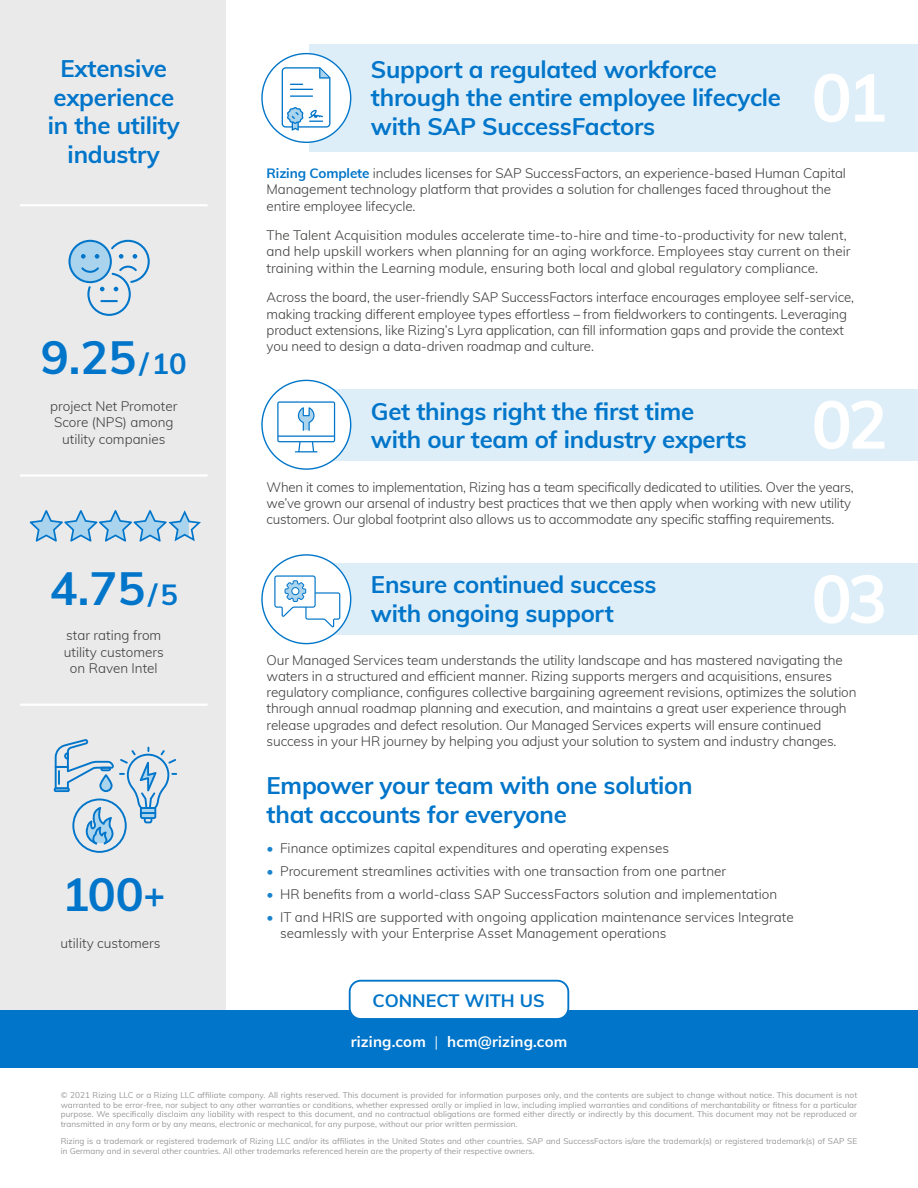
<style>
.page{position:relative;width:918px;height:1188px;background:#fff}
.page>*{position:absolute;margin:0;border:0;box-sizing:border-box;transform-origin:0 0}
.t1{font:700 46.65px "Muli";color:#0075c9}
.t2{font:700 24px/28.5px "Muli";letter-spacing:-.01em;color:#0075c9}
.t3{font:700 18px "Muli";color:#0075c9}
.t4{font:700 15px "Muli";letter-spacing:.01em;color:#fff}
.t5{font:300 13.5px/16.2px "Muli";letter-spacing:-.01em;color:#3c3c3b}
.t6{font:8.25px/9.9px "Muli";color:#98989a;text-align:justify}
.s1{font-size:29.1px}
.s2{font-size:36.45px}
.s3{font-weight:700;color:#0075c9}
.s4{color:#1a83ce}
.s5{font-weight:300}
</style>
<div class="page">
<div style="left:310px;top:563px;width:608px;height:72px;background:#ddeef8"></div>
<div style="left:310px;top:389px;width:608px;height:72px;background:#ddeef8"></div>
<div style="left:310px;top:44px;width:608px;height:108px;background:#ddeef8"></div>
<div style="left:0;top:0;width:226px;height:1011px;background:#eaeaeb"></div>
<div style="left:0;top:1011px;width:918px;height:57px;background:#0075c9"></div>
<svg style="left:68px;top:240px;width:82px;height:76px"></svg>
<svg style="left:54px;top:739px;width:123px;height:114px"></svg>
<svg style="left:30px;top:510px;width:171px;height:32px"></svg>
<hr style="left:20px;top:204px;width:188px;height:2px;background:#fff">
<hr style="left:20px;top:474px;width:188px;height:3px;background:#fff">
<hr style="left:20px;top:704px;width:188px;height:2px;background:#fff">
<div style="left:350px;top:981px;width:218px;height:38px;background:#fff;border-radius:11px"></div>
<div style="left:349px;top:980px;width:220px;height:40px;border:2px solid #0075c9;border-radius:11px"></div>
<div style="left:262px;top:54px;width:89px;height:88px;background:#fff;border-radius:50%"></div>
<svg style="left:281px;top:63px;width:52px;height:70px"></svg>
<div style="left:262px;top:380px;width:89px;height:89px;background:#fff;border-radius:50%"></div>
<svg style="left:275px;top:393px;width:63px;height:66px"></svg>
<div style="left:262px;top:555px;width:89px;height:89px;background:#fff;border-radius:50%"></div>
<svg style="left:272px;top:573px;width:70px;height:58px"></svg>
<svg style="left:814px;top:74px;width:35px;height:48px"></svg>
<svg style="left:855px;top:74px;width:30px;height:48px"></svg>
<svg style="left:814px;top:400px;width:70px;height:49px"></svg>
<svg style="left:814px;top:575px;width:70px;height:49px"></svg>
<h2 class="t2" style="left:48px;top:53px;width:134px;text-align:center">Extensive experience in the utility industry</h2>
<h1 class="t1" style="left:41px;top:323px;width:147px">9.25 <span class="s1">/ 10</span></h1>
<p class="t5" style="left:50px;top:398px;width:129px;text-align:center">project Net Promoter<br>Score (NPS) among utility companies</p>
<h1 class="t1" style="left:50px;top:554px;width:130px">4.75 <span class="s1">/ 5</span></h1>
<p class="t5" style="left:64px;top:627px;width:102px;text-align:center">star rating from utility customers on Raven Intel</p>
<h1 class="t1" style="left:62px;top:861px;width:105px">100<span class="s2">+</span></h1>
<p class="t5" style="left:61px;top:935px;width:102px">utility customers</p>
<h2 class="t2" style="left:371px;top:54px;width:412px">Support a regulated workforce through the entire employee lifecycle with SAP SuccessFactors</h2>
<p class="t5" style="left:267px;top:165px;width:581px"><span class="s3">Rizing Complete</span> includes licenses for SAP SuccessFactors, an experience-based Human Capital<br>Management technology platform that provides a solution for challenges faced throughout the entire employee lifecycle.</p>
<p class="t5" style="left:267px;top:227px;width:585px">The Talent Acquisition modules accelerate time-to-hire and time-to-productivity for new talent, and help upskill workers when planning for an aging workforce. Employees stay current on their training within the Learning module, ensuring both local and global regulatory compliance.</p>
<p class="t5" style="left:267px;top:289px;width:589px">Across the board, the user-friendly SAP SuccessFactors interface encourages employee self-service, making tracking different employee types effortless – from fieldworkers to contingents. Leveraging product extensions, like Rizing’s Lyra application, can fill information gaps and provide the context you need to design a data-driven roadmap and culture.</p>
<h2 class="t2" style="left:371px;top:396px;width:377px">Get things right the first time with our team of industry experts</h2>
<p class="t5" style="left:267px;top:478px;width:589px">When it comes to implementation, Rizing has a team specifically dedicated to utilities. Over the years, we’ve grown our arsenal of industry best practices that we then apply when working with new utility customers. Our global footprint also allows us to accommodate any specific staffing requirements.</p>
<h2 class="t2" style="left:371px;top:569px;width:287px">Ensure continued success with ongoing support</h2>
<p class="t5" style="left:267px;top:651px;width:591px">Our Managed Services team understands the utility landscape and has mastered navigating the waters in a structured and efficient manner. Rizing supports mergers and acquisitions, ensures regulatory compliance, configures collective bargaining agreement revisions, optimizes the solution through annual roadmap planning and execution, and maintains a great user experience through release upgrades and defect resolution. Our Managed Services experts will ensure continued success in your HR journey by helping you adjust your solution to system and industry changes.</p>
<h2 class="t2" style="left:267px;top:770px;width:428px">Empower your team with one solution that accounts for everyone</h2>
<p class="t5" style="left:267px;top:839px;width:404px"><span class="s4">•</span> Finance optimizes capital expenditures and operating expenses</p>
<p class="t5" style="left:267px;top:862px;width:461px"><span class="s4">•</span> Procurement streamlines activities with one transaction from one partner</p>
<p class="t5" style="left:267px;top:885px;width:512px"><span class="s4">•</span> HR benefits from a world-class SAP SuccessFactors solution and implementation</p>
<p class="t5" style="left:280px;top:908px;width:515px;text-indent:-14px"><span class="s4">•</span> IT and HRIS are supported with ongoing application maintenance services Integrate seamlessly with your Enterprise Asset Management operations</p>
<h3 class="t3" style="left:373px;top:987px;width:173px">CONNECT WITH US</h3>
<p class="t4" style="left:351px;top:1031px;width:218px">rizing.com <span class="s5">|</span> hcm@rizing.com</p>
<p class="t6" style="left:61px;top:1089px;width:798px">© 2021 Rizing LLC or a Rizing LLC affiliate company. All rights reserved. This document is provided for information purposes only, and the contents are subject to change without notice. This document is not warranted to be error-free, nor subject to any other warranties or conditions, whether expressed orally or implied in law, including implied warranties and conditions of merchantability or fitness for a particular purpose. We specifically disclaim any liability with respect to this document, and no contractual obligations are formed either directly or indirectly by this document. This document may not be reproduced or transmitted in any form or by any means, electronic or mechanical, for any purpose, without our prior written permission.</p>
<p class="t6" style="left:61px;top:1136px;width:798px">Rizing is a trademark or registered trademark of Rizing LLC and/or its affiliates in the United States and other countries. SAP and SuccessFactors is/are the trademark(s) or registered trademark(s) of SAP SE in Germany and in several other countries. All other trademarks referenced herein are the property of their respective owners.</p>
</div>
